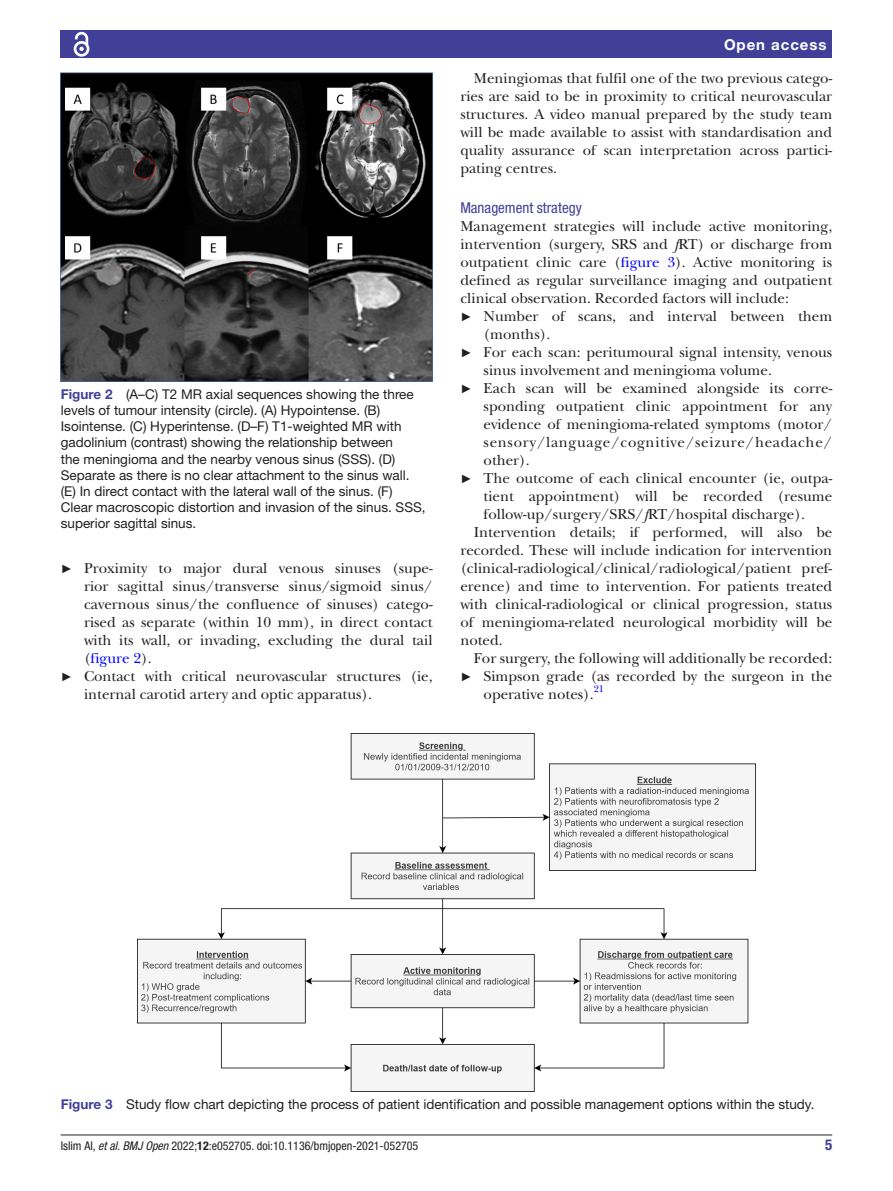
<style>
.page{position:relative;width:893px;height:1191px;background:#fff}
.page>*{position:absolute;margin:0;border:0;box-sizing:border-box;transform-origin:0 0}
.t1{font:15px/18px "New Baskerville";color:#231f20;text-align:justify}
.t2{font:15px "New Baskerville";letter-spacing:.045em;color:#231f20}
.t3{font:condensed 15px "Helvetica Neue LT Std";color:#414099}
.t4{font:700 15px "Helvetica Neue LT Std";letter-spacing:.065em;color:#fff}
.t5{font:15px "New Baskerville";color:#00f}
.t6{font:700 condensed 15px "Helvetica Neue LT Std";color:#414099}
.t7{font:13.5px/16.2px "Helvetica Neue LT Std";color:#231f20}
.t8{font:condensed 12px "Helvetica Neue LT Std";color:#231f20}
.t9{font:9.9px "New Baskerville";color:#00f}
.s1{font-weight:700;color:#414099}
.s2{font-family:"Arial";font-size:12px}
.s3{color:#231f20}
.s4{font-style:italic}
.s5{color:#00f}
.s6{font-weight:700}
</style>
<div class="page">
<hr style="left:61px;top:1134px;width:771px;height:1px;background:#231f20">
<div style="left:61px;top:31px;width:771px;height:27px;background:#414099"></div>
<svg style="left:73px;top:31px;width:17px;height:26px"></svg>
<img style="left:138px;top:733px;width:617px;height:358px">
<img style="left:61px;top:73px;width:372px;height:308px">
<p class="t7" style="left:61px;top:386px;width:366px"><span class="s1">Figure 2</span> (A–C) T2 MR axial sequences showing the three levels of tumour intensity (circle). (A) Hypointense. (B)<br>Isointense. (C) Hyperintense. (D–F) T1-weighted MR with gadolinium (contrast) showing the relationship between<br>the meningioma and the nearby venous sinus (SSS). (D)<br>Separate as there is no clear attachment to the sinus wall. (E) In direct contact with the lateral wall of the sinus. (F)<br>Clear macroscopic distortion and invasion of the sinus. SSS, superior sagittal sinus.</p>
<p class="t1" style="left:61px;top:559px;width:373px"><span class="s2">►</span> Proximity to major dural venous sinuses (supe-</p>
<p class="t1" style="left:84px;top:577px;width:350px">rior sagittal sinus/transverse sinus/sigmoid sinus/</p>
<p class="t1" style="left:84px;top:595px;width:350px">cavernous sinus/the confluence of sinuses) catego-</p>
<p class="t1" style="left:84px;top:613px;width:350px">rised as separate (within 10 mm), in direct contact</p>
<p class="t1" style="left:84px;top:631px;width:350px">with its wall, or invading, excluding the dural tail</p>
<p class="t5" style="left:84px;top:649px;width:69px"><span class="s3">(</span>figure 2<span class="s3">).</span></p>
<p class="t1" style="left:61px;top:667px;width:373px"><span class="s2">►</span> Contact with critical neurovascular structures (ie,</p>
<p class="t1" style="left:84px;top:685px;width:289px">internal carotid artery and optic apparatus).</p>
<p class="t4" style="left:724px;top:35px;width:104px">Open access</p>
<p class="t1" style="left:460px;top:69px;width:373px;text-indent:14px">Meningiomas that fulfil one of the two previous catego&shy;ries are said to be in proximity to critical neurovascular structures. A video manual prepared by the study team will be made available to assist with standardisation and quality assurance of scan interpretation across partici&shy;pating centres.</p>
<p class="t3" style="left:460px;top:199px;width:123px">Management strategy</p>
<p class="t1" style="left:460px;top:217px;width:373px">Management strategies will include active monitoring,</p>
<p class="t1" style="left:460px;top:235px;width:373px">intervention (surgery, SRS and <span class="s4">f</span>RT) or discharge from</p>
<p class="t1" style="left:460px;top:253px;width:373px">outpatient clinic care (<span class="s5">figure 3</span>). Active monitoring is</p>
<p class="t1" style="left:460px;top:271px;width:373px">defined as regular surveillance imaging and outpatient</p>
<p class="t1" style="left:460px;top:289px;width:330px">clinical observation. Recorded factors will include:</p>
<p class="t1" style="left:460px;top:307px;width:373px"><span class="s2">►</span> Number of scans, and interval between them</p>
<p class="t1" style="left:484px;top:325px;width:68px">(months).</p>
<p class="t1" style="left:460px;top:343px;width:373px"><span class="s2">►</span> For each scan: peritumoural signal intensity, venous</p>
<p class="t1" style="left:484px;top:361px;width:290px">sinus involvement and meningioma volume.</p>
<p class="t1" style="left:460px;top:379px;width:373px"><span class="s2">►</span> Each scan will be examined alongside its corre-</p>
<p class="t1" style="left:484px;top:397px;width:350px">sponding outpatient clinic appointment for any</p>
<p class="t1" style="left:484px;top:415px;width:350px">evidence of meningioma-related symptoms (motor/</p>
<p class="t2" style="left:484px;top:433px;width:350px">sensory/language/cognitive/seizure/headache/</p>
<p class="t1" style="left:484px;top:451px;width:48px">other).</p>
<p class="t1" style="left:460px;top:469px;width:373px"><span class="s2">►</span> The outcome of each clinical encounter (ie, outpa-</p>
<p class="t1" style="left:484px;top:487px;width:350px">tient appointment) will be recorded (resume</p>
<p class="t1" style="left:484px;top:505px;width:323px">follow-up/surgery/SRS/<span class="s4">f</span>RT/hospital discharge).</p>
<p class="t1" style="left:474px;top:523px;width:360px">Intervention details; if performed, will also be</p>
<p class="t1" style="left:460px;top:541px;width:373px">recorded. These will include indication for intervention</p>
<p class="t1" style="left:460px;top:559px;width:373px">(clinical-radiological/clinical/radiological/patient pref-</p>
<p class="t1" style="left:460px;top:577px;width:373px">erence) and time to intervention. For patients treated</p>
<p class="t1" style="left:460px;top:595px;width:373px">with clinical-radiological or clinical progression, status</p>
<p class="t1" style="left:460px;top:613px;width:373px">of meningioma-related neurological morbidity will be</p>
<p class="t1" style="left:460px;top:631px;width:44px">noted.</p>
<p class="t1" style="left:474px;top:649px;width:360px">For surgery, the following will additionally be recorded:</p>
<p class="t1" style="left:460px;top:667px;width:373px"><span class="s2">►</span> Simpson grade (as recorded by the surgeon in the</p>
<p class="t1" style="left:484px;top:685px;width:112px">operative notes).</p>
<p class="t9" style="left:594px;top:683px;width:12px">21</p>
<p class="t7" style="left:61px;top:1096px;width:755px"><span class="s1">Figure 3</span> Study flow chart depicting the process of patient identification and possible management options within the study.</p>
<p class="t8" style="left:61px;top:1138px;width:359px">Islim AI, <span class="s4">et al</span>. <span class="s4">BMJ Open</span> 2022;<span class="s6">12</span>:e052705. doi:10.1136/bmjopen-2021-052705</p>
<p class="t6" style="left:825px;top:1135px;width:9px">5</p>
</div>
